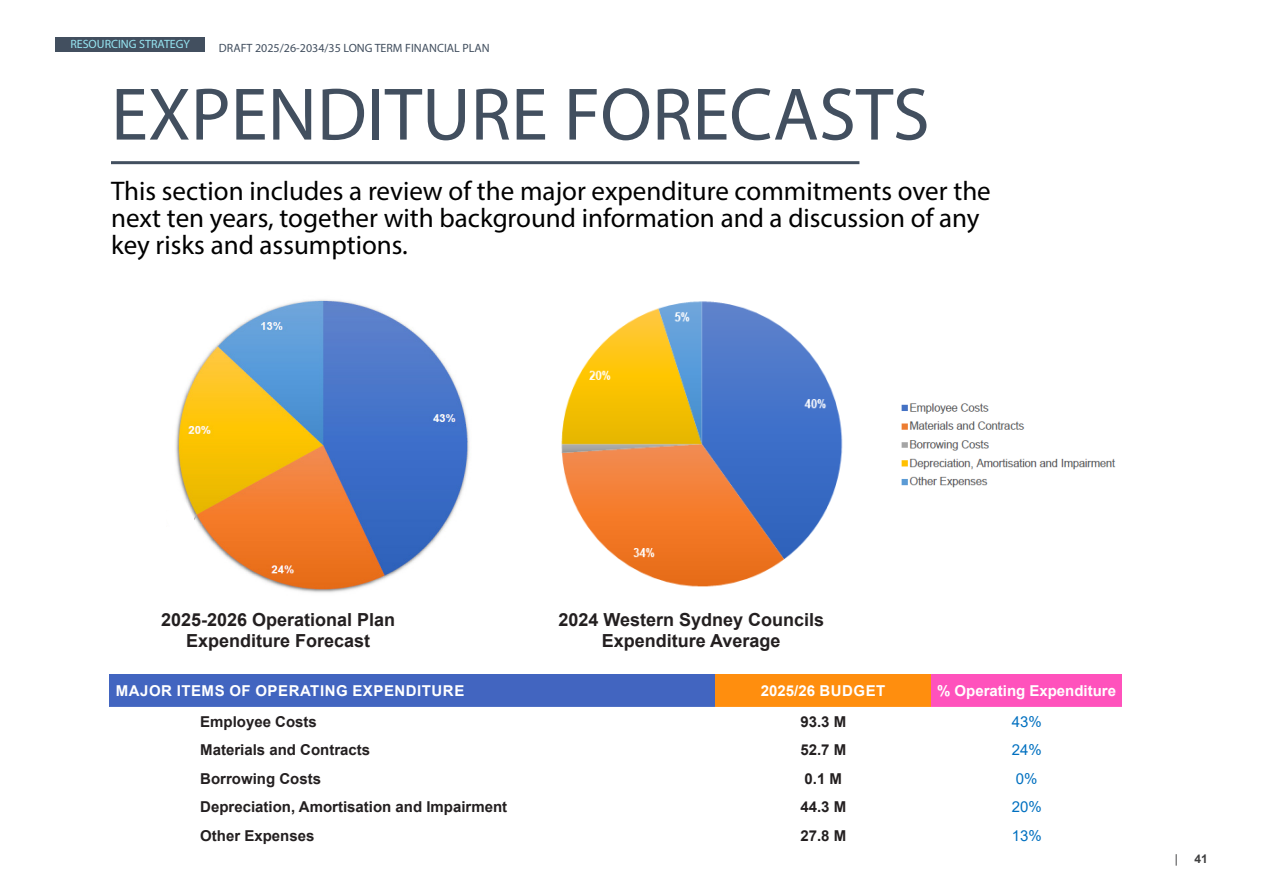
<style>
.page{position:relative;width:1263px;height:893px;background:#fff}
.page>*{position:absolute;margin:0;border:0;box-sizing:border-box;transform-origin:0 0}
._65_Roboto{font:75px "Myriad Pro";color:#424f5f}
._14_Roboto{font:27px/27px "Myriad Pro";color:#000}
.t1{font:700 18px "Arial";color:#231f20}
.t2{font:700 15px "Arial";color:#231f20}
.t3{font:700 15px "Arial";letter-spacing:.035em;color:#fff}
.t4{font:700 15px "Arial";color:#fff}
.t5{font:15px "Arial";color:#0070c0}
._8_10_Source_Sans_Pro{font:12px "Myriad Pro";color:#424f5f}
._8_10_C_Source_Sans_Pro{font:12px "Myriad Pro";color:#96e5f2}
.t6{font:700 12px "Arial";color:#3e3e3f}
.t7{font:12px "Arial";color:#3e3e3f}
</style>
<div class="page">
<hr style="left:111px;top:161px;width:748px;height:3px;background:#424f5f">
<div style="left:56px;top:37px;width:149px;height:15px;background:#424f5f"></div>
<div style="left:110px;top:674px;width:605px;height:33px;background:#4265c0"></div>
<div style="left:715px;top:674px;width:216px;height:33px;background:#ff8e0e"></div>
<div style="left:931px;top:674px;width:191px;height:33px;background:#ff52bc"></div>
<img style="left:561px;top:301px;width:282px;height:286px">
<img style="left:175px;top:300px;width:295px;height:293px">
<svg style="left:175px;top:502px;width:24px;height:38px"></svg>
<img style="left:901px;top:403px;width:215px;height:85px">
<p class="_8_10_C_Source_Sans_Pro" style="left:70px;top:37px;width:121px">RESOURCING STRATEGY</p>
<p class="_8_10_Source_Sans_Pro" style="left:219px;top:41px;width:272px">DRAFT 2025/26-2034/35 LONG TERM FINANCIAL PLAN</p>
<p class="_65_Roboto" style="left:111px;top:68px;width:820px">EXPENDITURE FORECASTS</p>
<p class="_14_Roboto" style="left:111px;top:177px;width:881px">This section includes a review of the major expenditure commitments over the next ten years, together with background information and a discussion of any key risks and assumptions.</p>
<p class="t1" style="left:161px;top:606px;width:236px">2025-2026 Operational Plan</p>
<p class="t1" style="left:186px;top:628px;width:186px">Expenditure Forecast</p>
<p class="t1" style="left:558px;top:606px;width:267px">2024 Western Sydney Councils</p>
<p class="t1" style="left:602px;top:628px;width:180px">Expenditure Average</p>
<p class="t3" style="left:116px;top:680px;width:350px">MAJOR ITEMS OF OPERATING EXPENDITURE</p>
<p class="t3" style="left:761px;top:680px;width:126px">2025/26 BUDGET</p>
<p class="t4" style="left:937px;top:680px;width:180px">% Operating Expenditure</p>
<p class="t2" style="left:200px;top:711px;width:118px">Employee Costs</p>
<p class="t2" style="left:800px;top:711px;width:47px">93.3 M</p>
<p class="t5" style="left:1012px;top:711px;width:32px">43%</p>
<p class="t2" style="left:200px;top:739px;width:172px">Materials and Contracts</p>
<p class="t2" style="left:800px;top:739px;width:47px">52.7 M</p>
<p class="t5" style="left:1012px;top:739px;width:32px">24%</p>
<p class="t2" style="left:200px;top:768px;width:122px">Borrowing Costs</p>
<p class="t2" style="left:804px;top:768px;width:39px">0.1 M</p>
<p class="t5" style="left:1016px;top:768px;width:23px">0%</p>
<p class="t2" style="left:200px;top:796px;width:309px">Depreciation, Amortisation and Impairment</p>
<p class="t2" style="left:800px;top:796px;width:47px">44.3 M</p>
<p class="t5" style="left:1012px;top:796px;width:32px">20%</p>
<p class="t2" style="left:200px;top:825px;width:116px">Other Expenses</p>
<p class="t2" style="left:800px;top:825px;width:47px">27.8 M</p>
<p class="t5" style="left:1012px;top:825px;width:32px">13%</p>
<p class="t7" style="left:1175px;top:850px;width:5px">|</p>
<p class="t6" style="left:1194px;top:850px;width:15px">41</p>
</div>
